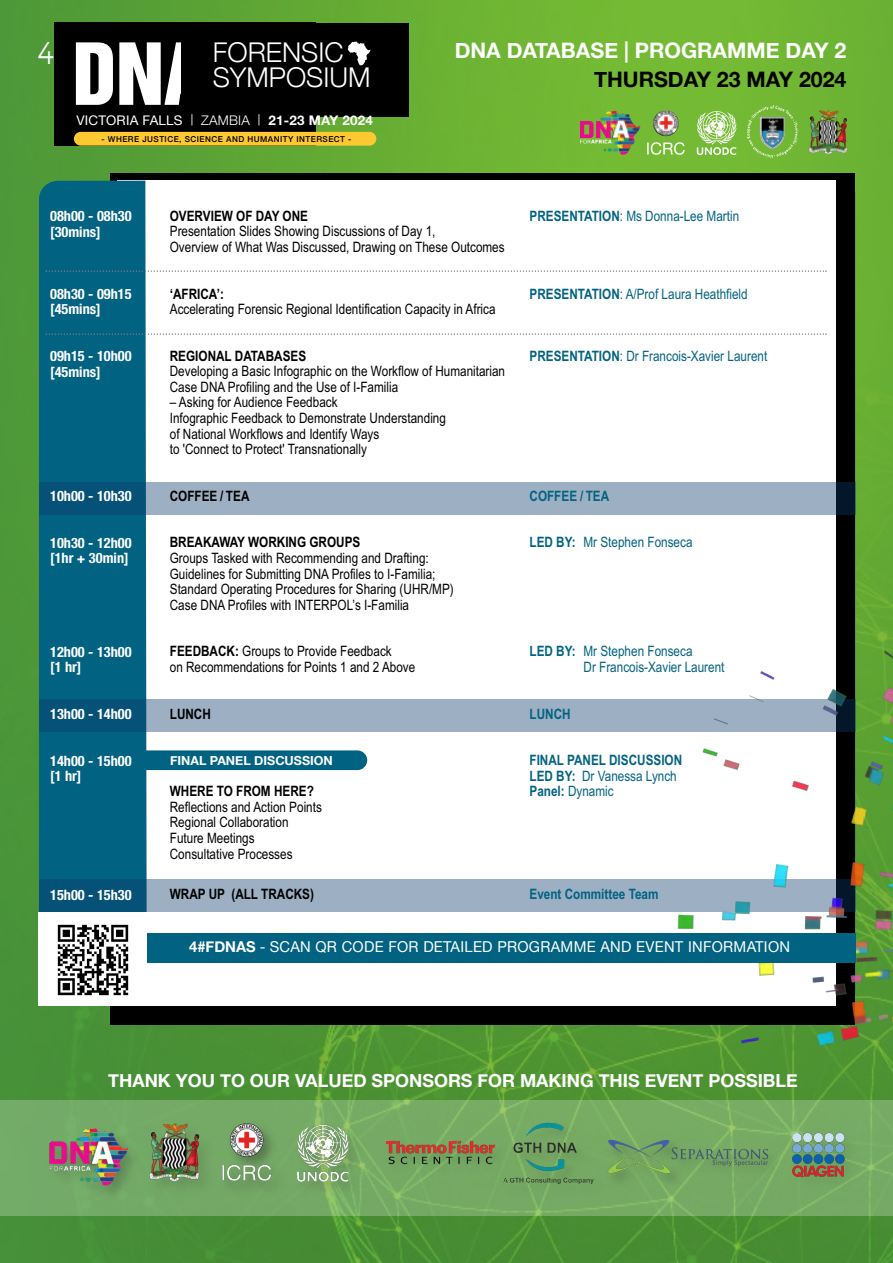
<style>
.page{position:relative;width:893px;height:1263px;background:#fff}
.page>*{position:absolute;margin:0;border:0;box-sizing:border-box;transform-origin:0 0}
.t1{font:78.15px "Helvetica Inserat LT Std";color:#fff}
.t2{font:31.35px "Montserrat";color:#fff;scale:.79 1}
.t3{font:300 27.3px "Helvetica Neue";color:#fff}
.t4{font:700 21.3px "Helvetica Neue";color:#fff}
.t5{font:700 21.3px "Helvetica Neue";color:#000}
.t6{font:700 18px "Helvetica Neue";color:#fff}
.t7{font:15px "Helvetica Neue";letter-spacing:.02em;color:#fff}
.t8{font:14.25px/15.6px "Arial Narrow";color:#000}
.t9{font:14.25px "Arial Narrow";color:#026282}
.t10{font:700 condensed 14.25px "Helvetica Neue";color:#fff}
.t11{font:700 14.25px "Arial Narrow";color:#000}
.t12{font:700 14.25px "Arial Narrow";color:#026282}
.t13{font:13.2px "Helvetica Neue";letter-spacing:.015em;color:#fff}
.t14{font:700 12.45px "Helvetica Neue";color:#fff}
.t15{font:500 8.1px "Helvetica Neue";letter-spacing:.055em;color:#000}
.s1{font-size:11.25px}
.s2{font-weight:300}
.s3{font-weight:700}
</style>
<div class="page">
<img style="left:0;top:0;width:893px;height:1263px">
<div style="left:55px;top:23px;width:260px;height:123px;background:#000"></div>
<div style="left:182px;top:23px;width:227px;height:94px;background:#000"></div>
<img style="left:348px;top:42px;width:22px;height:24px">
<div style="left:74px;top:132px;width:302px;height:14px;background:#fec830;border-radius:7px"></div>
<div style="left:110px;top:174px;width:744px;height:851px;background:#000"></div>
<div style="left:117px;top:181px;width:718px;height:825px;background:#fff"></div>
<div style="left:39px;top:181px;width:108px;height:698px;background:#026282"></div>
<div style="left:39px;top:482px;width:816px;height:33px;background:#0c3869;opacity:.4"></div>
<div style="left:39px;top:699px;width:816px;height:33px;background:#0c3869;opacity:.4"></div>
<div style="left:39px;top:879px;width:816px;height:33px;background:#0c3869;opacity:.4"></div>
<div style="left:0;top:1100px;width:893px;height:115px;background:#75ab65"></div>
<svg style="left:46px;top:270px;width:781px;height:2px"></svg>
<svg style="left:46px;top:333px;width:781px;height:2px"></svg>
<img style="left:655px;top:648px;width:238px;height:404px">
<div style="left:136px;top:750px;width:231px;height:20px;background:#026282;border-radius:10px"></div>
<div style="left:67px;top:933px;width:788px;height:30px;background:#026282"></div>
<div style="left:39px;top:912px;width:108px;height:94px;background:#fff"></div>
<img style="left:57px;top:924px;width:72px;height:72px">
<img style="left:580px;top:105px;width:267px;height:53px">
<img style="left:49px;top:1120px;width:809px;height:82px">
<p class="t2" style="left:37px;top:35px;width:45px">4#</p>
<p class="t1" style="left:73px;top:32px;width:136px">DNA</p>
<p class="t3" style="left:213px;top:36px;width:132px">FORENSIC</p>
<p class="t3" style="left:213px;top:61px;width:159px">SYMPOSIUM</p>
<p class="t13" style="left:76px;top:112px;width:298px">VICTORIA FALLS <span class="s1">|</span> <span class="s2">ZAMBIA</span> <span class="s1">|</span> <span class="s3">21-23 MAY 2024</span></p>
<p class="t15" style="left:102px;top:134px;width:251px">- WHERE JUSTICE, SCIENCE AND HUMANITY INTERSECT -</p>
<p class="t4" style="left:455px;top:37px;width:393px">DNA DATABASE | PROGRAMME DAY 2</p>
<p class="t5" style="left:594px;top:66px;width:254px">THURSDAY 23 MAY 2024</p>
<p class="t10" style="left:50px;top:208px;width:83px">08h00 - 08h30</p>
<p class="t10" style="left:50px;top:223px;width:52px">[30mins]</p>
<p class="t10" style="left:50px;top:286px;width:83px">08h30 - 09h15</p>
<p class="t10" style="left:50px;top:301px;width:52px">[45mins]</p>
<p class="t10" style="left:50px;top:348px;width:83px">09h15 - 10h00</p>
<p class="t10" style="left:50px;top:363px;width:52px">[45mins]</p>
<p class="t10" style="left:50px;top:488px;width:83px">10h00 - 10h30</p>
<p class="t10" style="left:50px;top:534px;width:83px">10h30 - 12h00</p>
<p class="t10" style="left:50px;top:550px;width:80px">[1hr + 30min]</p>
<p class="t10" style="left:50px;top:643px;width:83px">12h00 - 13h00</p>
<p class="t10" style="left:50px;top:659px;width:33px">[1 hr]</p>
<p class="t10" style="left:50px;top:706px;width:83px">13h00 - 14h00</p>
<p class="t10" style="left:50px;top:752px;width:83px">14h00 - 15h00</p>
<p class="t10" style="left:50px;top:768px;width:33px">[1 hr]</p>
<p class="t10" style="left:50px;top:886px;width:83px">15h00 - 15h30</p>
<p class="t11" style="left:170px;top:207px;width:140px">OVERVIEW OF DAY ONE</p>
<p class="t8" style="left:170px;top:225px;width:267px">Presentation Slides Showing Discussions of Day 1,</p>
<p class="t8" style="left:170px;top:240px;width:336px">Overview of What Was Discussed, Drawing on These Outcomes</p>
<p class="t11" style="left:170px;top:285px;width:56px">‘AFRICA’:</p>
<p class="t8" style="left:170px;top:303px;width:327px">Accelerating Forensic Regional Identification Capacity in Africa</p>
<p class="t11" style="left:170px;top:347px;width:138px">REGIONAL DATABASES</p>
<p class="t8" style="left:170px;top:365px;width:337px">Developing a Basic Infographic on the Workflow of Humanitarian<br>Case DNA Profiling and the Use of I-Familia</p>
<p class="t8" style="left:170px;top:396px;width:169px">– Asking for Audience Feedback</p>
<p class="t8" style="left:170px;top:412px;width:278px">Infographic Feedback to Demonstrate Understanding</p>
<p class="t8" style="left:170px;top:427px;width:211px">of National Workflows and Identify Ways</p>
<p class="t8" style="left:170px;top:443px;width:199px">to 'Connect to Protect' Transnationally</p>
<p class="t11" style="left:170px;top:487px;width:81px">COFFEE / TEA</p>
<p class="t11" style="left:170px;top:534px;width:192px">BREAKAWAY WORKING GROUPS</p>
<p class="t8" style="left:170px;top:552px;width:260px">Groups Tasked with Recommending and Drafting:</p>
<p class="t8" style="left:170px;top:567px;width:267px">Guidelines for Submitting DNA Profiles to I-Familia;</p>
<p class="t8" style="left:170px;top:583px;width:285px">Standard Operating Procedures for Sharing (UHR/MP)</p>
<p class="t8" style="left:170px;top:598px;width:241px">Case DNA Profiles with INTERPOL’s I-Familia</p>
<p class="t8" style="left:170px;top:645px;width:223px"><span class="s3">FEEDBACK:</span> Groups to Provide Feedback</p>
<p class="t8" style="left:170px;top:660px;width:247px">on Recommendations for Points 1 and 2 Above</p>
<p class="t11" style="left:170px;top:705px;width:43px">LUNCH</p>
<p class="t14" style="left:170px;top:752px;width:164px">FINAL PANEL DISCUSSION</p>
<p class="t11" style="left:170px;top:783px;width:145px">WHERE TO FROM HERE?</p>
<p class="t8" style="left:170px;top:800px;width:154px">Reflections and Action Points</p>
<p class="t8" style="left:170px;top:816px;width:120px">Regional Collaboration</p>
<p class="t8" style="left:170px;top:831px;width:86px">Future Meetings</p>
<p class="t8" style="left:170px;top:847px;width:124px">Consultative Processes</p>
<p class="t11" style="left:170px;top:886px;width:146px">WRAP UP (ALL TRACKS)</p>
<p class="t9" style="left:529px;top:211px;width:211px"><span class="s3">PRESENTATION</span>: Ms Donna-Lee Martin</p>
<p class="t9" style="left:529px;top:288px;width:220px"><span class="s3">PRESENTATION</span>: A/Prof Laura Heathfield</p>
<p class="t9" style="left:529px;top:351px;width:239px"><span class="s3">PRESENTATION</span>: Dr Francois-Xavier Laurent</p>
<p class="t12" style="left:529px;top:487px;width:81px">COFFEE / TEA</p>
<p class="t9" style="left:529px;top:537px;width:165px"><span class="s3">LED BY:</span> Mr Stephen Fonseca</p>
<p class="t9" style="left:529px;top:646px;width:165px"><span class="s3">LED BY:</span> Mr Stephen Fonseca</p>
<p class="t9" style="left:583px;top:662px;width:142px">Dr Francois-Xavier Laurent</p>
<p class="t12" style="left:529px;top:705px;width:43px">LUNCH</p>
<p class="t12" style="left:529px;top:752px;width:154px">FINAL PANEL DISCUSSION</p>
<p class="t9" style="left:529px;top:770px;width:149px"><span class="s3">LED BY:</span> Dr Vanessa Lynch</p>
<p class="t9" style="left:529px;top:786px;width:86px"><span class="s3">Panel:</span> Dynamic</p>
<p class="t12" style="left:529px;top:886px;width:131px">Event Committee Team</p>
<p class="t7" style="left:189px;top:938px;width:602px"><span class="s3">4#FDNAS</span> - SCAN QR CODE FOR DETAILED PROGRAMME AND EVENT INFORMATION</p>
<p class="t6" style="left:108px;top:1070px;width:691px">THANK YOU TO OUR VALUED SPONSORS FOR MAKING THIS EVENT POSSIBLE</p>
</div>
